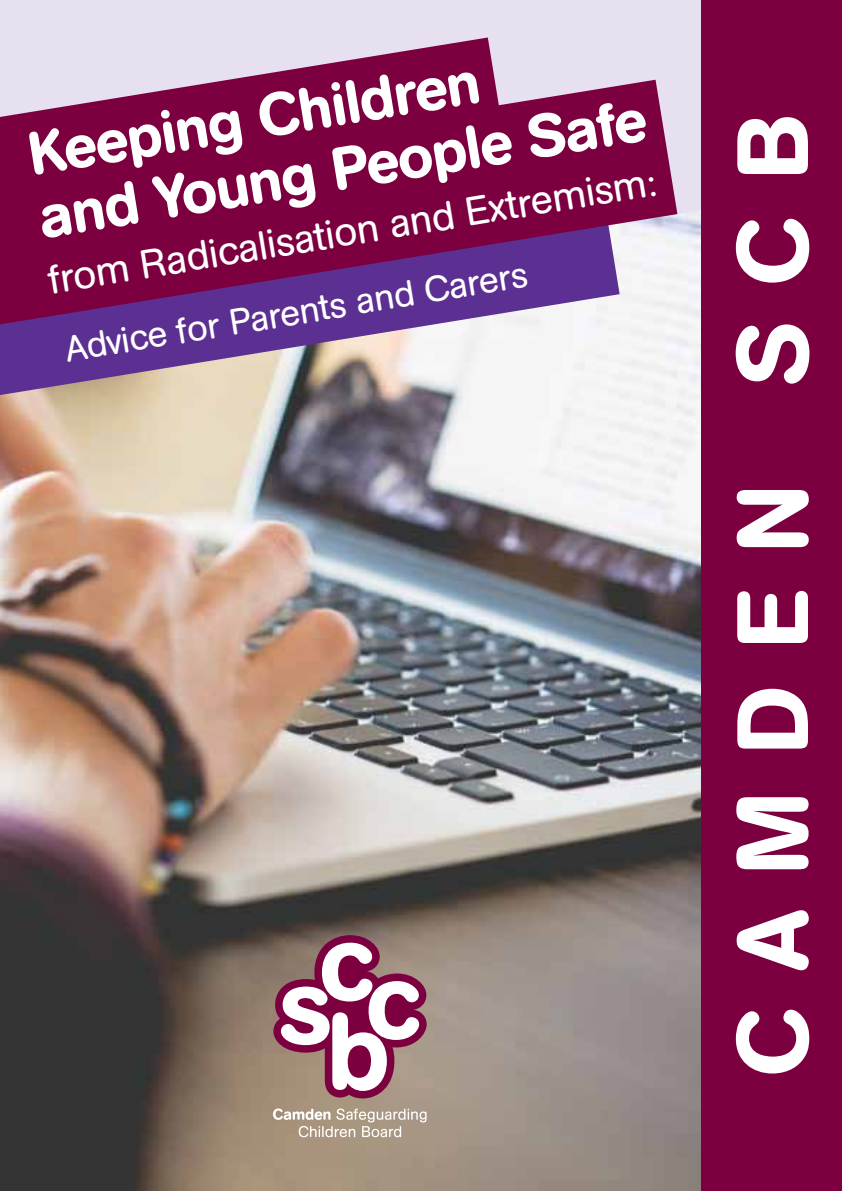
<style>
.page{position:relative;width:842px;height:1191px;background:#fff}
.page>*{position:absolute;margin:0;border:0;box-sizing:border-box;transform-origin:0 0}
.t1{font:500 100px "AG Book Rounded";letter-spacing:.37em;color:#fff}
.t2{font:500 60px/63.6px "AG Book Rounded";color:#fff}
.t3{font:40px "AG Book Rounded";color:#fff}
.t4{font:36px "AG Book Rounded";color:#fff}
</style>
<div class="page">
<img style="left:0;top:324px;width:702px;height:867px">
<svg style="left:273px;top:1108px;width:153px;height:29px;background:#bbac9b"></svg>
<svg style="left:273px;top:935px;width:154px;height:163px"></svg>
<div style="left:0;top:0;width:702px;height:324px;background:#e6e0f0"></div>
<svg style="left:0;top:324px;width:620px;height:71px"></svg>
<svg style="left:0;top:80px;width:677px;height:244px;background:#802668"></svg>
<svg style="left:0;top:38px;width:499px;height:150px;background:#973a6d"></svg>
<div style="left:702px;top:0;width:140px;height:1191px;background:#7c0040"></div>
<p class="t2" style="left:24px;top:123px;width:617px;rotate:-9deg">Keeping Children<br>and Young People Safe</p>
<p class="t3" style="left:45px;top:256px;width:616px;rotate:-9deg">from Radicalisation and Extremism:</p>
<p class="t4" style="left:62px;top:328px;width:470px;rotate:-9deg">Advice for Parents and Carers</p>
<h1 class="t1" style="left:715px;top:1076px;width:963px;rotate:-90deg">CAMDEN SCB</h1>
</div>
